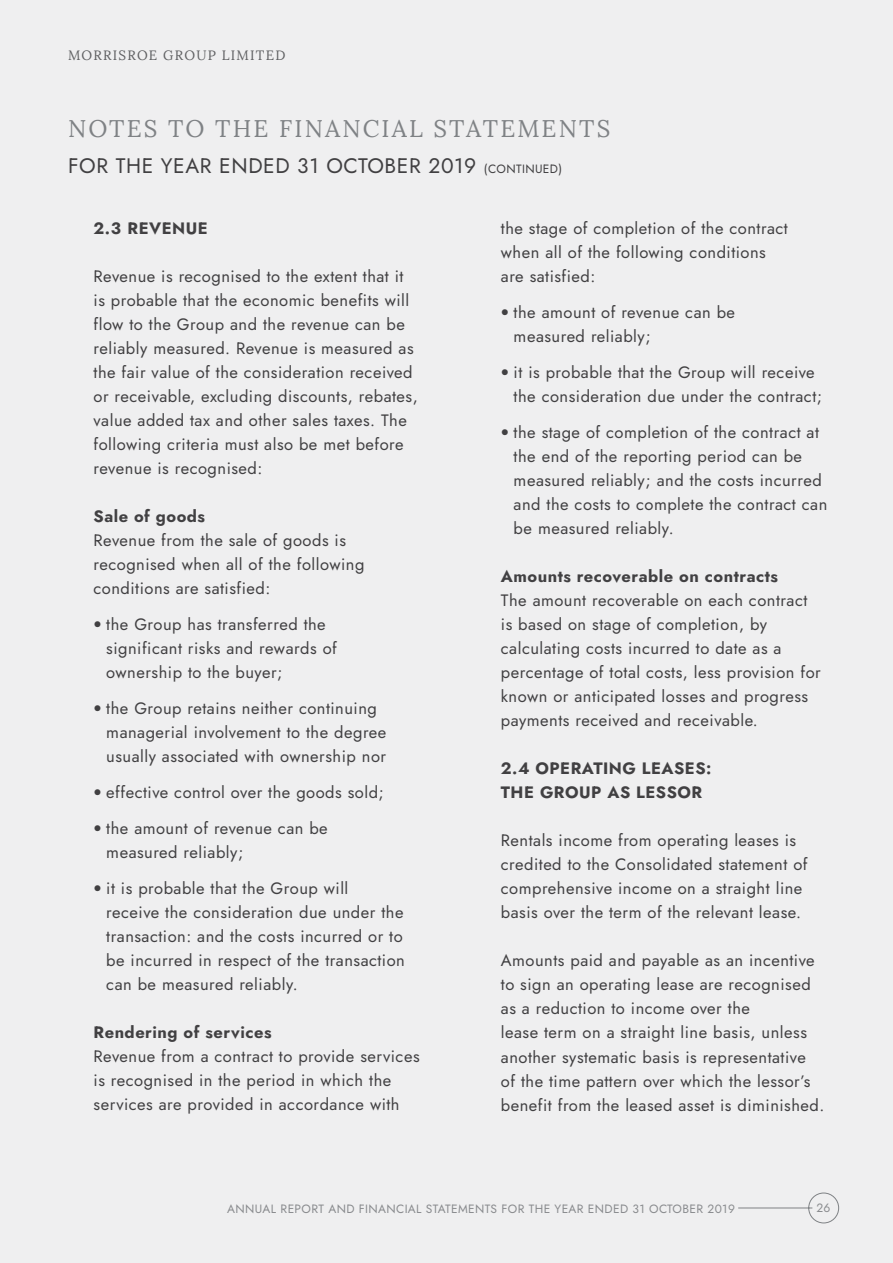
<style>
.page{position:relative;width:893px;height:1263px;background:#efeff0}
.page>*{position:absolute;margin:0;border:0;box-sizing:border-box;transform-origin:0 0}
.t1{font:24px "Lora";letter-spacing:.09em;color:#7f8285}
.t2{font:21px "Jost";letter-spacing:.03em;color:#414042}
.t3{font:16.5px/24px "Jost";letter-spacing:.03em;color:#414042}
.t4{font:13.5px "Lora";letter-spacing:.09em;color:#5f6062}
.t5{font:12px "Jost";letter-spacing:.03em;color:#898b8e}
.s1{font-size:12px}
.s2{font-family:"Helvetica Neue";font-weight:500}
</style>
<div class="page">
<svg style="left:738px;top:1192px;width:101px;height:32px"></svg>
<p class="t4" style="left:68px;top:47px;width:219px">MORRISROE GROUP LIMITED</p>
<h1 class="t1" style="left:68px;top:114px;width:544px">NOTES TO THE FINANCIAL STATEMENTS</h1>
<p class="t2" style="left:68px;top:152px;width:496px">FOR THE YEAR ENDED 31 OCTOBER 2019 <span class="s1">(CONTINUED)</span></p>
<p class="t3" style="left:94px;top:216px;width:116px">2.3 REVENUE</p>
<p class="t3" style="left:94px;top:264px;width:326px">Revenue is recognised to the extent that it is probable that the economic benefits will flow to the Group and the revenue can be reliably measured. Revenue is measured as the fair value of the consideration received or receivable, excluding discounts, rebates, value added tax and other sales taxes. The following criteria must also be met before revenue is recognised:</p>
<p class="t3" style="left:94px;top:504px;width:272px">Sale of goods<br>Revenue from the sale of goods is recognised when all of the following conditions are satisfied:</p>
<p class="t3" style="left:106px;top:612px;width:232px;text-indent:-13px"><span class="s2">•</span> the Group has transferred the significant risks and rewards of ownership to the buyer;</p>
<p class="t3" style="left:106px;top:696px;width:282px;text-indent:-13px"><span class="s2">•</span> the Group retains neither continuing managerial involvement to the degree usually associated with ownership nor</p>
<p class="t3" style="left:94px;top:781px;width:292px"><span class="s2">•</span> effective control over the goods sold;</p>
<p class="t3" style="left:106px;top:817px;width:223px;text-indent:-13px"><span class="s2">•</span> the amount of revenue can be measured reliably;</p>
<p class="t3" style="left:106px;top:877px;width:300px;text-indent:-13px"><span class="s2">•</span> it is probable that the Group will receive the consideration due under the transaction: and the costs incurred or to be incurred in respect of the transaction can be measured reliably.</p>
<p class="t3" style="left:94px;top:1021px;width:328px">Rendering of services<br>Revenue from a contract to provide services is recognised in the period in which the services are provided in accordance with</p>
<p class="t3" style="left:501px;top:217px;width:289px">the stage of completion of the contract when all of the following conditions are satisfied:</p>
<p class="t3" style="left:514px;top:301px;width:223px;text-indent:-13px"><span class="s2">•</span> the amount of revenue can be measured reliably;</p>
<p class="t3" style="left:514px;top:361px;width:310px;text-indent:-13px"><span class="s2">•</span> it is probable that the Group will receive the consideration due under the contract;</p>
<p class="t3" style="left:514px;top:421px;width:315px;text-indent:-13px"><span class="s2">•</span> the stage of completion of the contract at the end of the reporting period can be measured reliably; and the costs incurred and the costs to complete the contract can be measured reliably.</p>
<p class="t3" style="left:501px;top:565px;width:321px">Amounts recoverable on contracts<br>The amount recoverable on each contract is based on stage of completion, by calculating costs incurred to date as a percentage of total costs, less provision for known or anticipated losses and progress payments received and receivable.</p>
<p class="t3" style="left:501px;top:757px;width:212px">2.4 OPERATING LEASES:<br>THE GROUP AS LESSOR</p>
<p class="t3" style="left:501px;top:829px;width:308px">Rentals income from operating leases is credited to the Consolidated statement of comprehensive income on a straight line basis over the term of the relevant lease.</p>
<p class="t3" style="left:501px;top:949px;width:322px">Amounts paid and payable as an incentive to sign an operating lease are recognised as a reduction to income over the<br>lease term on a straight line basis, unless another systematic basis is representative of the time pattern over which the lessor’s benefit from the leased asset is diminished.</p>
<p class="t5" style="left:227px;top:1200px;width:509px">ANNUAL REPORT AND FINANCIAL STATEMENTS FOR THE YEAR ENDED 31 OCTOBER 2019</p>
<p class="t5" style="left:816px;top:1200px;width:16px">26</p>
</div>
